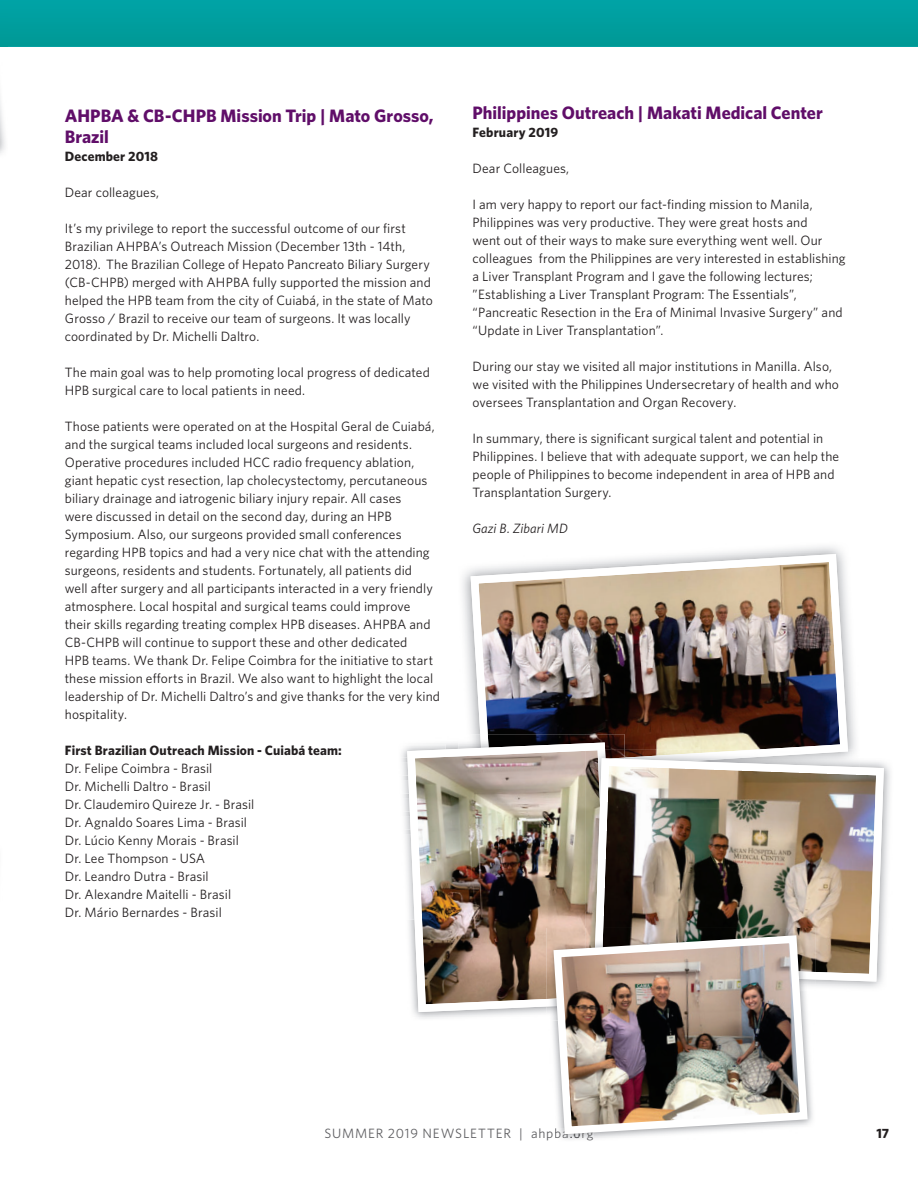
<style>
.page{position:relative;width:918px;height:1188px;background:#fff}
.page>*{position:absolute;margin:0;border:0;box-sizing:border-box;transform-origin:0 0}
.t1{font:700 18px/21px "Whitney";color:#600e69}
.t2{font:13.5px/18px "Whitney";letter-spacing:.01em;color:#231f20}
.t3{font:700 13.5px "Whitney";letter-spacing:.01em;color:#231f20}
.t4{font:13.5px "Whitney";letter-spacing:.06em;color:#5f5f62}
.t5{font:italic 13.5px "Whitney";letter-spacing:.005em;color:#231f20}
.s1{color:#5e5e61}
.s2{color:#57585a}
.s3{color:#4c4d4e}
</style>
<div class="page">
<img style="left:462px;top:546px;width:394px;height:203px">
<img style="left:471px;top:554px;width:377px;height:195px">
<img style="left:401px;top:758px;width:145px;height:261px">
<img style="left:401px;top:747px;width:6px;height:11px">
<img style="left:401px;top:762px;width:6px;height:14px">
<img style="left:401px;top:780px;width:6px;height:14px">
<img style="left:401px;top:798px;width:6px;height:14px">
<img style="left:401px;top:816px;width:6px;height:14px">
<img style="left:401px;top:834px;width:6px;height:86px">
<img style="left:462px;top:734px;width:163px;height:15px">
<img style="left:407px;top:743px;width:209px;height:269px">
<img style="left:815px;top:763px;width:75px;height:225px">
<img style="left:605px;top:749px;width:20px;height:9px">
<img style="left:625px;top:749px;width:223px;height:9px">
<img style="left:585px;top:806px;width:9px;height:122px">
<img style="left:585px;top:749px;width:20px;height:57px">
<img style="left:594px;top:758px;width:290px;height:224px">
<img style="left:546px;top:1007px;width:4px;height:6px">
<img style="left:546px;top:928px;width:39px;height:63px">
<img style="left:546px;top:991px;width:4px;height:16px">
<img style="left:585px;top:928px;width:9px;height:3px">
<img style="left:594px;top:928px;width:221px;height:51px">
<img style="left:550px;top:931px;width:262px;height:207px">
<svg style="left:0;top:0;width:918px;height:153px"></svg>
<h1 class="t1" style="left:65px;top:105px;width:370px">AHPBA &amp; CB-CHPB Mission Trip | Mato Grosso,<br>Brazil</h1>
<p class="t3" style="left:65px;top:148px;width:95px">December 2018</p>
<p class="t2" style="left:65px;top:184px;width:96px">Dear colleagues,</p>
<p class="t2" style="left:65px;top:220px;width:370px">It’s my privilege to report the successful outcome of our first Brazilian AHPBA’s Outreach Mission (December 13th - 14th, 2018). The Brazilian College of Hepato Pancreato Biliary Surgery (CB-CHPB) merged with AHPBA fully supported the mission and helped the HPB team from the city of Cuiabá, in the state of Mato Grosso / Brazil to receive our team of surgeons. It was locally coordinated by Dr. Michelli Daltro.</p>
<p class="t2" style="left:65px;top:364px;width:367px">The main goal was to help promoting local progress of dedicated<br>HPB surgical care to local patients in need.</p>
<p class="t2" style="left:65px;top:418px;width:377px">Those patients were operated on at the Hospital Geral de Cuiabá, and the surgical teams included local surgeons and residents.<br>Operative procedures included HCC radio frequency ablation, giant hepatic cyst resection, lap cholecystectomy, percutaneous biliary drainage and iatrogenic biliary injury repair. All cases<br>were discussed in detail on the second day, during an HPB Symposium. Also, our surgeons provided small conferences regarding HPB topics and had a very nice chat with the attending surgeons, residents and students. Fortunately, all patients did<br>well after surgery and all participants interacted in a very friendly atmosphere. Local hospital and surgical teams could improve their skills regarding treating complex HPB diseases. AHPBA and CB-CHPB will continue to support these and other dedicated<br>HPB teams. We thank Dr. Felipe Coimbra for the initiative to start these mission efforts in Brazil. We also want to highlight the local leadership of Dr. Michelli Daltro’s and give thanks for the very kind hospitality.</p>
<p class="t3" style="left:65px;top:742px;width:279px">First Brazilian Outreach Mission - Cuiabá team:</p>
<p class="t2" style="left:65px;top:760px;width:191px">Dr. Felipe Coimbra - Brasil<br>Dr. Michelli Daltro - Brasil<br>Dr. Claudemiro Quireze Jr. - Brasil<br>Dr. Agnaldo Soares Lima - Brasil<br>Dr. Lúcio Kenny Morais - Brasil<br>Dr. Lee Thompson - USA<br>Dr. Leandro Dutra - Brasil<br>Dr. Alexandre Maitelli - Brasil<br>Dr. Mário Bernardes - Brasil</p>
<h1 class="t1" style="left:473px;top:102px;width:352px">Philippines Outreach | Makati Medical Center</h1>
<p class="t3" style="left:473px;top:125px;width:87px">February 2019</p>
<p class="t2" style="left:473px;top:160px;width:98px">Dear Colleagues,</p>
<p class="t2" style="left:473px;top:196px;width:375px">I am very happy to report our fact-finding mission to Manila, Philippines was very productive. They were great hosts and<br>went out of their ways to make sure everything went well. Our colleagues from the Philippines are very interested in establishing a Liver Transplant Program and I gave the following lectures; ”Establishing a Liver Transplant Program: The Essentials”, “Pancreatic Resection in the Era of Minimal Invasive Surgery” and “Update in Liver Transplantation”.</p>
<p class="t2" style="left:473px;top:358px;width:368px">During our stay we visited all major institutions in Manilla. Also, we visited with the Philippines Undersecretary of health and who oversees Transplantation and Organ Recovery.</p>
<p class="t2" style="left:473px;top:430px;width:368px">In summary, there is significant surgical talent and potential in Philippines. I believe that with adequate support, we can help the people of Philippines to become independent in area of HPB and Transplantation Surgery.</p>
<p class="t5" style="left:473px;top:522px;width:97px">Gazi B. Zibari MD</p>
<p class="t4" style="left:324px;top:1129px;width:271px">SUMMER 2019 NEWSLETTER | ahp<span class="s1">ba</span><span class="s2">.o</span><span class="s3">rg</span></p>
<p class="t3" style="left:876px;top:1126px;width:14px">17</p>
</div>
